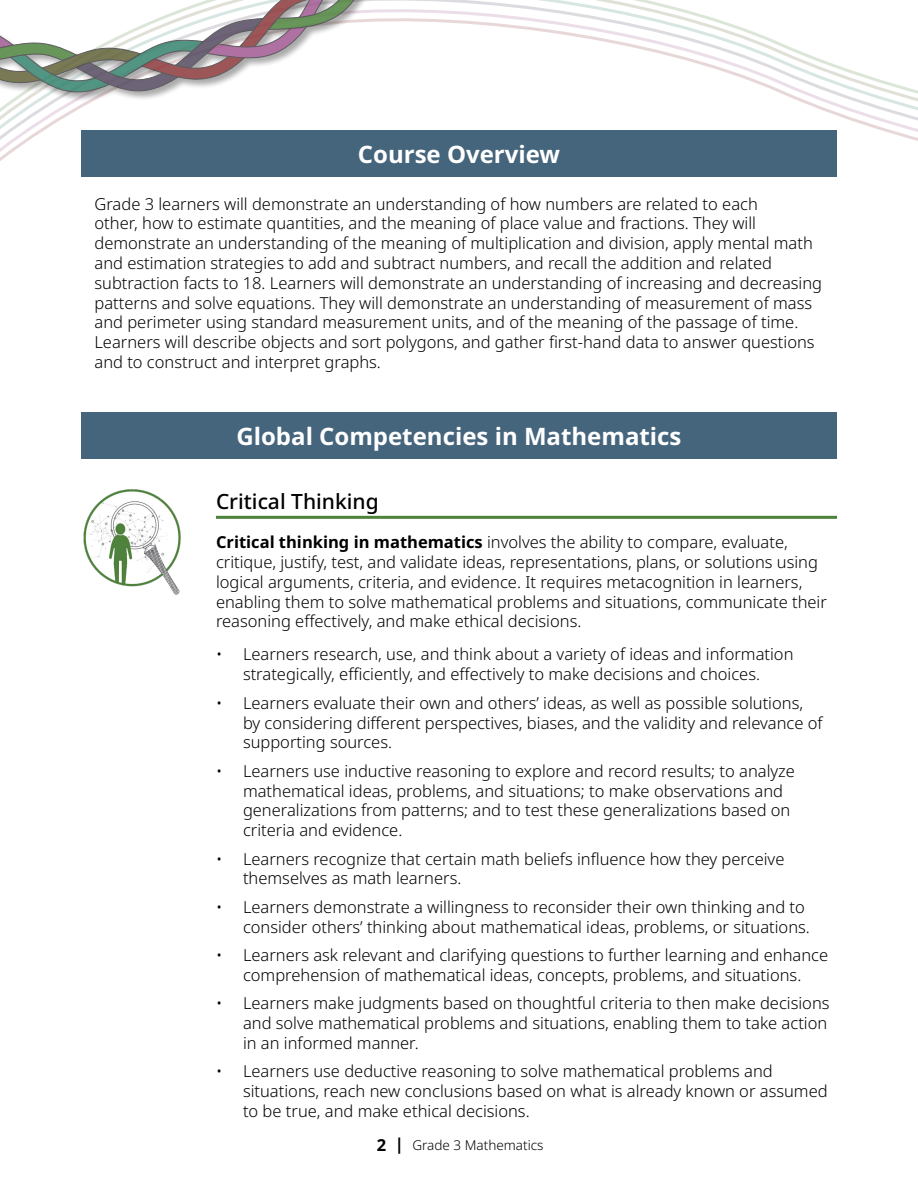
<style>
.page{position:relative;width:918px;height:1188px;background:#fff}
.page>*{position:absolute;margin:0;border:0;box-sizing:border-box;transform-origin:0 0}
.H2_White{font:700 24px "Noto Sans";color:#fff}
.H3_Competency_critical_thinking{font:500 21px "Noto Sans";color:#000}
.Paragraph{font:300 16.5px/19.8px "Noto Sans";color:#000}
.Paragraph_Comepetencies{font:300 16.5px/19.8px "Noto Sans";color:#000}
.t1{font:300 13.5px "Noto Sans";color:#000}
.s1{font-weight:700}
.s2{font-weight:700;font-size:16.5px}
</style>
<div class="page">
<svg style="left:0;top:0;width:918px;height:161px"></svg>
<div style="left:0;top:0;width:515px;height:102px;background:#000;opacity:.4"></div>
<svg style="left:0;top:0;width:407px;height:96px"></svg>
<div style="left:81px;top:130px;width:756px;height:47px;background:#45657d"></div>
<div style="left:81px;top:412px;width:756px;height:46px;background:#45657d"></div>
<hr style="left:216px;top:516px;width:621px;height:3px;background:#4d823c">
<img style="left:83px;top:489px;width:98px;height:106px">
<h2 class="H2_White" style="left:358px;top:137px;width:204px">Course Overview</h2>
<p class="Paragraph" style="left:94px;top:194px;width:729px">Grade 3 learners will demonstrate an understanding of how numbers are related to each<br>other, how to estimate quantities, and the meaning of place value and fractions. They will demonstrate an understanding of the meaning of multiplication and division, apply mental math and estimation strategies to add and subtract numbers, and recall the addition and related subtraction facts to 18. Learners will demonstrate an understanding of increasing and decreasing patterns and solve equations. They will demonstrate an understanding of measurement of mass and perimeter using standard measurement units, and of the meaning of the passage of time.<br>Learners will describe objects and sort polygons, and gather first-hand data to answer questions and to construct and interpret graphs.</p>
<h2 class="H2_White" style="left:236px;top:419px;width:447px">Global Competencies in Mathematics</h2>
<h3 class="H3_Competency_critical_thinking" style="left:216px;top:487px;width:164px">Critical Thinking</h3>
<p class="Paragraph_Comepetencies" style="left:216px;top:533px;width:612px"><span class="s1">Critical thinking in mathematics</span> involves the ability to compare, evaluate, critique, justify, test, and validate ideas, representations, plans, or solutions using logical arguments, criteria, and evidence. It requires metacognition in learners, enabling them to solve mathematical problems and situations, communicate their reasoning effectively, and make ethical decisions.</p>
<p class="Paragraph" style="left:216px;top:645px;width:579px;text-align:center">• Learners research, use, and think about a variety of ideas and information strategically, efficiently, and effectively to make decisions and choices.</p>
<p class="Paragraph" style="left:243px;top:693px;width:581px;text-indent:-27px">• Learners evaluate their own and others’ ideas, as well as possible solutions, by considering different perspectives, biases, and the validity and relevance of supporting sources.</p>
<p class="Paragraph" style="left:243px;top:761px;width:554px;text-indent:-27px">• Learners use inductive reasoning to explore and record results; to analyze mathematical ideas, problems, and situations; to make observations and generalizations from patterns; and to test these generalizations based on criteria and evidence.</p>
<p class="Paragraph" style="left:243px;top:849px;width:543px;text-indent:-27px">• Learners recognize that certain math beliefs influence how they perceive themselves as math learners.</p>
<p class="Paragraph" style="left:243px;top:897px;width:568px;text-indent:-27px">• Learners demonstrate a willingness to reconsider their own thinking and to consider others’ thinking about mathematical ideas, problems, or situations.</p>
<p class="Paragraph" style="left:216px;top:946px;width:614px;text-align:center">• Learners ask relevant and clarifying questions to further learning and enhance comprehension of mathematical ideas, concepts, problems, and situations.</p>
<p class="Paragraph" style="left:243px;top:994px;width:588px;text-indent:-27px">• Learners make judgments based on thoughtful criteria to then make decisions and solve mathematical problems and situations, enabling them to take action in an informed manner.</p>
<p class="Paragraph" style="left:243px;top:1062px;width:586px;text-indent:-27px">• Learners use deductive reasoning to solve mathematical problems and situations, reach new conclusions based on what is already known or assumed to be true, and make ethical decisions.</p>
<p class="t1" style="left:377px;top:1135px;width:168px"><span class="s2">2 |</span> Grade 3 Mathematics</p>
</div>
